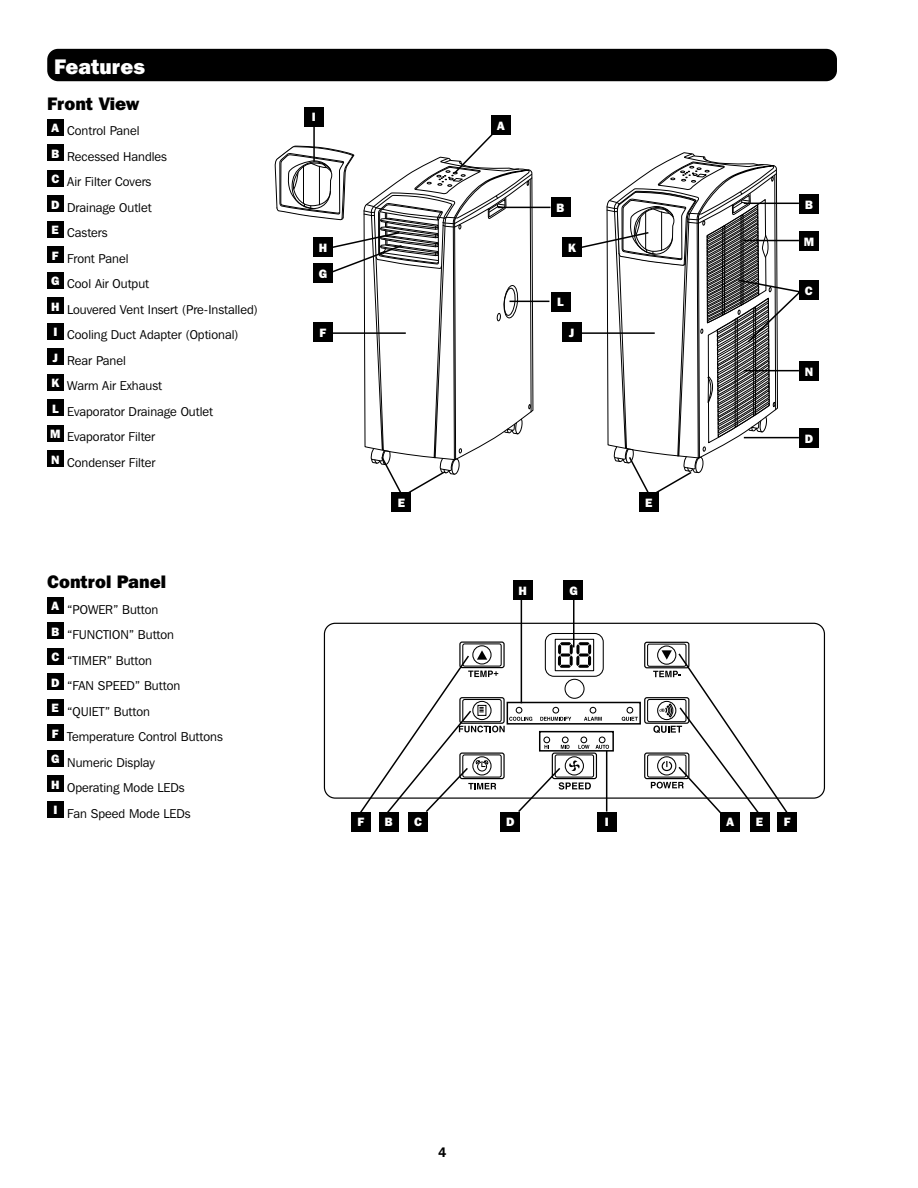
<style>
.page{position:relative;width:918px;height:1188px;background:#fff}
.page>*{position:absolute;margin:0;border:0;box-sizing:border-box;transform-origin:0 0}
.t1{font:800 21px "Franklin Gothic IT Cby BT";color:#fff}
.t2{font:800 18px "Franklin Gothic IT Cby BT";color:#000}
.t3{font:600 13.5px "Franklin Gothic IT Cby BT";color:#000}
.t4{font:12.75px/25.5px "Franklin Gothic IT Cby BT";color:#000}
.t5{font:800 12px "Franklin Gothic IT Cby BT";color:#fff}
</style>
<div class="page">
<div style="left:324px;top:623px;width:501px;height:176px;border:1px solid #000;border-radius:11px"></div>
<div style="left:644px;top:753px;width:45px;height:26px;border:1px solid #000;border-radius:2px"></div>
<div style="left:647px;top:754px;width:40px;height:24px;border:1px solid #000;border-radius:2px"></div>
<div style="left:644px;top:697px;width:45px;height:27px;border:1px solid #000;border-radius:2px"></div>
<div style="left:647px;top:699px;width:40px;height:23px;border:1px solid #000;border-radius:2px"></div>
<div style="left:644px;top:642px;width:45px;height:26px;border:1px solid #000;border-radius:2px"></div>
<div style="left:647px;top:644px;width:40px;height:23px;border:1px solid #000;border-radius:2px"></div>
<div style="left:657px;top:645px;width:19px;height:20px;border:1px solid #000;border-radius:50%"></div>
<div style="left:545px;top:633px;width:59px;height:44px;border:1px solid #000;border-radius:9px"></div>
<div style="left:555px;top:639px;width:39px;height:32px;border:1px solid #000"></div>
<div style="left:627px;top:707px;width:6px;height:7px;border:1px solid #000;border-radius:50%"></div>
<svg style="left:622px;top:717px;width:16px;height:4px"></svg>
<div style="left:47px;top:49px;width:790px;height:32px;background:#000;border-radius:11px"></div>
<div style="left:491px;top:115px;width:20px;height:20px;background:#000"></div>
<div style="left:720px;top:812px;width:20px;height:20px;background:#000"></div>
<div style="left:379px;top:812px;width:20px;height:20px;background:#000"></div>
<div style="left:351px;top:812px;width:20px;height:20px;background:#000"></div>
<div style="left:408px;top:812px;width:20px;height:20px;background:#000"></div>
<div style="left:500px;top:812px;width:20px;height:20px;background:#000"></div>
<div style="left:597px;top:812px;width:20px;height:20px;background:#000"></div>
<div style="left:563px;top:580px;width:20px;height:20px;background:#000"></div>
<div style="left:513px;top:580px;width:20px;height:20px;background:#000"></div>
<div style="left:750px;top:812px;width:20px;height:20px;background:#000"></div>
<div style="left:777px;top:812px;width:20px;height:20px;background:#000"></div>
<div style="left:551px;top:197px;width:20px;height:20px;background:#000"></div>
<div style="left:799px;top:194px;width:20px;height:20px;background:#000"></div>
<div style="left:799px;top:231px;width:20px;height:20px;background:#000"></div>
<div style="left:799px;top:361px;width:20px;height:20px;background:#000"></div>
<div style="left:799px;top:428px;width:20px;height:20px;background:#000"></div>
<div style="left:799px;top:280px;width:20px;height:20px;background:#000"></div>
<div style="left:551px;top:292px;width:20px;height:20px;background:#000"></div>
<div style="left:562px;top:237px;width:20px;height:20px;background:#000"></div>
<div style="left:304px;top:107px;width:20px;height:19px;background:#000"></div>
<div style="left:562px;top:322px;width:20px;height:20px;background:#000"></div>
<div style="left:392px;top:492px;width:19px;height:20px;background:#000"></div>
<div style="left:639px;top:492px;width:20px;height:20px;background:#000"></div>
<hr style="left:498px;top:207px;width:53px;height:1px;background:#000">
<hr style="left:509px;top:301px;width:40px;height:1px;background:#000">
<svg style="left:275px;top:134px;width:258px;height:364px"></svg>
<hr style="left:313px;top:125px;width:2px;height:37px;background:#000">
<svg style="left:582px;top:152px;width:217px;height:340px"></svg>
<svg style="left:358px;top:642px;width:251px;height:170px"></svg>
<svg style="left:651px;top:650px;width:138px;height:163px"></svg>
<hr style="left:573px;top:599px;width:1px;height:48px;background:#000">
<div style="left:507px;top:702px;width:134px;height:23px;border:2px solid #000"></div>
<hr style="left:521px;top:599px;width:1px;height:104px;background:#000">
<div style="left:539px;top:731px;width:75px;height:21px;border:2px solid #000"></div>
<hr style="left:606px;top:751px;width:1px;height:61px;background:#000">
<div style="left:47px;top:119px;width:16px;height:16px;background:#000"></div>
<div style="left:47px;top:145px;width:16px;height:16px;background:#000"></div>
<div style="left:47px;top:170px;width:16px;height:16px;background:#000"></div>
<div style="left:47px;top:196px;width:16px;height:16px;background:#000"></div>
<div style="left:47px;top:221px;width:16px;height:16px;background:#000"></div>
<div style="left:47px;top:247px;width:16px;height:16px;background:#000"></div>
<div style="left:47px;top:272px;width:16px;height:16px;background:#000"></div>
<div style="left:47px;top:298px;width:16px;height:16px;background:#000"></div>
<div style="left:47px;top:323px;width:16px;height:16px;background:#000"></div>
<div style="left:47px;top:349px;width:16px;height:16px;background:#000"></div>
<div style="left:47px;top:374px;width:16px;height:16px;background:#000"></div>
<div style="left:47px;top:400px;width:16px;height:16px;background:#000"></div>
<div style="left:47px;top:425px;width:16px;height:16px;background:#000"></div>
<div style="left:47px;top:451px;width:16px;height:16px;background:#000"></div>
<div style="left:47px;top:597px;width:16px;height:17px;background:#000"></div>
<div style="left:47px;top:623px;width:16px;height:16px;background:#000"></div>
<div style="left:47px;top:648px;width:16px;height:17px;background:#000"></div>
<div style="left:47px;top:674px;width:16px;height:16px;background:#000"></div>
<div style="left:47px;top:699px;width:16px;height:17px;background:#000"></div>
<div style="left:47px;top:725px;width:16px;height:16px;background:#000"></div>
<div style="left:47px;top:750px;width:16px;height:17px;background:#000"></div>
<div style="left:47px;top:776px;width:16px;height:16px;background:#000"></div>
<div style="left:47px;top:801px;width:16px;height:17px;background:#000"></div>
<h1 class="t1" style="left:54px;top:53px;width:93px">Features</h1>
<h2 class="t2" style="left:47px;top:92px;width:93px">Front View</h2>
<p class="t4" style="left:50px;top:118px;width:209px"><sup>A</sup> Control Panel<br><sup>B</sup> Recessed Handles<br><sup>C</sup> Air Filter Covers<br><sup>D</sup> Drainage Outlet<br><sup>E</sup> Casters<br><sup>F</sup> Front Panel<br><sup>G</sup> Cool Air Output<br><sup>H</sup> Louvered Vent Insert (Pre-Installed)<br><sup>I</sup> Cooling Duct Adapter (Optional)<br><sup>J</sup> Rear Panel<br><sup>K</sup> Warm Air Exhaust<br><sup>L</sup> Evaporator Drainage Outlet<br><sup>M</sup> Evaporator Filter<br><sup>N</sup> Condenser Filter</p>
<h2 class="t2" style="left:47px;top:570px;width:120px">Control Panel</h2>
<p class="t4" style="left:51px;top:596px;width:173px"><sup>A</sup> “POWER” Button<br><sup>B</sup> “FUNCTION” Button<br><sup>C</sup> “TIMER” Button<br><sup>D</sup> “FAN SPEED” Button<br><sup>E</sup> “QUIET” Button<br><sup>F</sup> Temperature Control Buttons<br><sup>G</sup> Numeric Display<br><sup>H</sup> Operating Mode LEDs<br><sup>I</sup> Fan Speed Mode LEDs</p>
<p class="t5" style="left:312px;top:109px;width:5px">I</p>
<p class="t5" style="left:497px;top:118px;width:9px">A</p>
<p class="t5" style="left:557px;top:200px;width:9px">B</p>
<p class="t5" style="left:805px;top:197px;width:9px">B</p>
<p class="t5" style="left:804px;top:234px;width:12px">M</p>
<p class="t5" style="left:319px;top:240px;width:10px">H</p>
<p class="t5" style="left:568px;top:240px;width:9px">K</p>
<p class="t5" style="left:319px;top:266px;width:10px">G</p>
<p class="t5" style="left:557px;top:295px;width:8px">L</p>
<p class="t5" style="left:320px;top:325px;width:8px">F</p>
<p class="t5" style="left:569px;top:325px;width:7px">J</p>
<p class="t5" style="left:398px;top:495px;width:9px">E</p>
<p class="t5" style="left:645px;top:495px;width:9px">E</p>
<p class="t5" style="left:518px;top:583px;width:10px">H</p>
<p class="t5" style="left:569px;top:583px;width:10px">G</p>
<p class="t5" style="left:805px;top:283px;width:9px">C</p>
<p class="t5" style="left:805px;top:364px;width:10px">N</p>
<p class="t5" style="left:805px;top:431px;width:10px">D</p>
<p class="t5" style="left:358px;top:815px;width:8px">F</p>
<p class="t5" style="left:385px;top:815px;width:9px">B</p>
<p class="t5" style="left:414px;top:815px;width:9px">C</p>
<p class="t5" style="left:506px;top:815px;width:10px">D</p>
<p class="t5" style="left:605px;top:815px;width:5px">I</p>
<p class="t5" style="left:727px;top:815px;width:9px">A</p>
<p class="t5" style="left:756px;top:815px;width:9px">E</p>
<p class="t5" style="left:784px;top:815px;width:8px">F</p>
<p class="t3" style="left:438px;top:1144px;width:10px">4</p>
</div>
